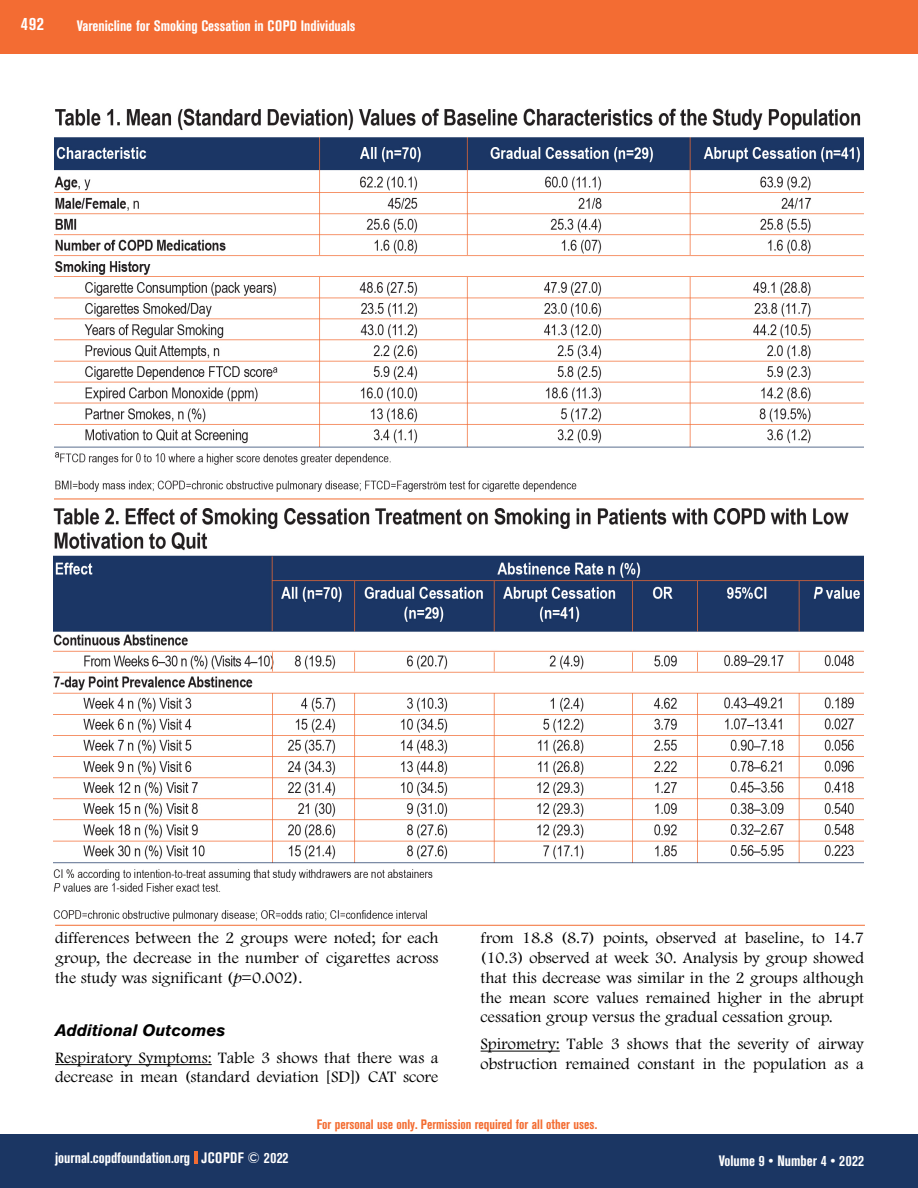
<style>
.page{position:relative;width:918px;height:1188px;background:#fff}
.page>*{position:absolute;margin:0;border:0;box-sizing:border-box;transform-origin:0 0}
.t1{font:700 condensed 18px "Akzidenz Grotesk BE";color:#fff}
.t2{font:300 16.5px/19.8px "Footlight MT Pro";color:#000;text-align:justify}
.t3{font:italic 700 16.5px "Akzidenz Grotesk BQ";color:#000}
.t4{font:700 condensed 15px "Akzidenz Grotesk BE";color:#fff}
.t5{font:700 condensed 13.5px "Akzidenz Grotesk BE";color:#f36c31}
.s1{font-style:italic}
</style>
<div class="page">
<div style="left:0;top:1134px;width:918px;height:54px;background:#1b3663"></div>
<div style="left:0;top:0;width:918px;height:54px;background:#f36c33"></div>
<svg style="left:194px;top:1152px;width:3px;height:12px"></svg>
<hr style="left:54px;top:499px;width:810px;height:1px;background:#f36c31">
<img style="left:54px;top:109px;width:810px;height:383px">
<img style="left:54px;top:509px;width:810px;height:413px">
<hr style="left:55px;top:925px;width:810px;height:1px;background:#f36c31">
<hr style="left:55px;top:1064px;width:157px;height:1px;background:#000">
<hr style="left:481px;top:1051px;width:79px;height:1px;background:#000">
<p class="t1" style="left:21px;top:13px;width:25px">492</p>
<p class="t4" style="left:77px;top:17px;width:280px">Varenicline for Smoking Cessation in COPD Individuals</p>
<p class="t2" style="left:55px;top:929px;width:385px">differences between the 2 groups were noted; for each group, the decrease in the number of cigarettes across the study was significant (<span class="s1">p</span>=0.002).</p>
<p class="t3" style="left:55px;top:1020px;width:172px">Additional Outcomes</p>
<p class="t2" style="left:55px;top:1048px;width:385px">Respiratory Symptoms: Table 3 shows that there was a decrease in mean (standard deviation [SD]) CAT score</p>
<p class="t2" style="left:481px;top:929px;width:385px">from 18.8 (8.7) points, observed at baseline, to 14.7 (10.3) observed at week 30. Analysis by group showed that this decrease was similar in the 2 groups although the mean score values remained higher in the abrupt cessation group versus the gradual cessation group.</p>
<p class="t2" style="left:481px;top:1034px;width:385px">Spirometry: Table 3 shows that the severity of airway obstruction remained constant in the population as a</p>
<p class="t5" style="left:317px;top:1117px;width:282px">For personal use only. Permission required for all other uses.</p>
<p class="t4" style="left:55px;top:1149px;width:235px">journal.copdfoundation.org JCOPDF © 2022</p>
<p class="t4" style="left:719px;top:1152px;width:147px">Volume 9 • Number 4 • 2022</p>
</div>
